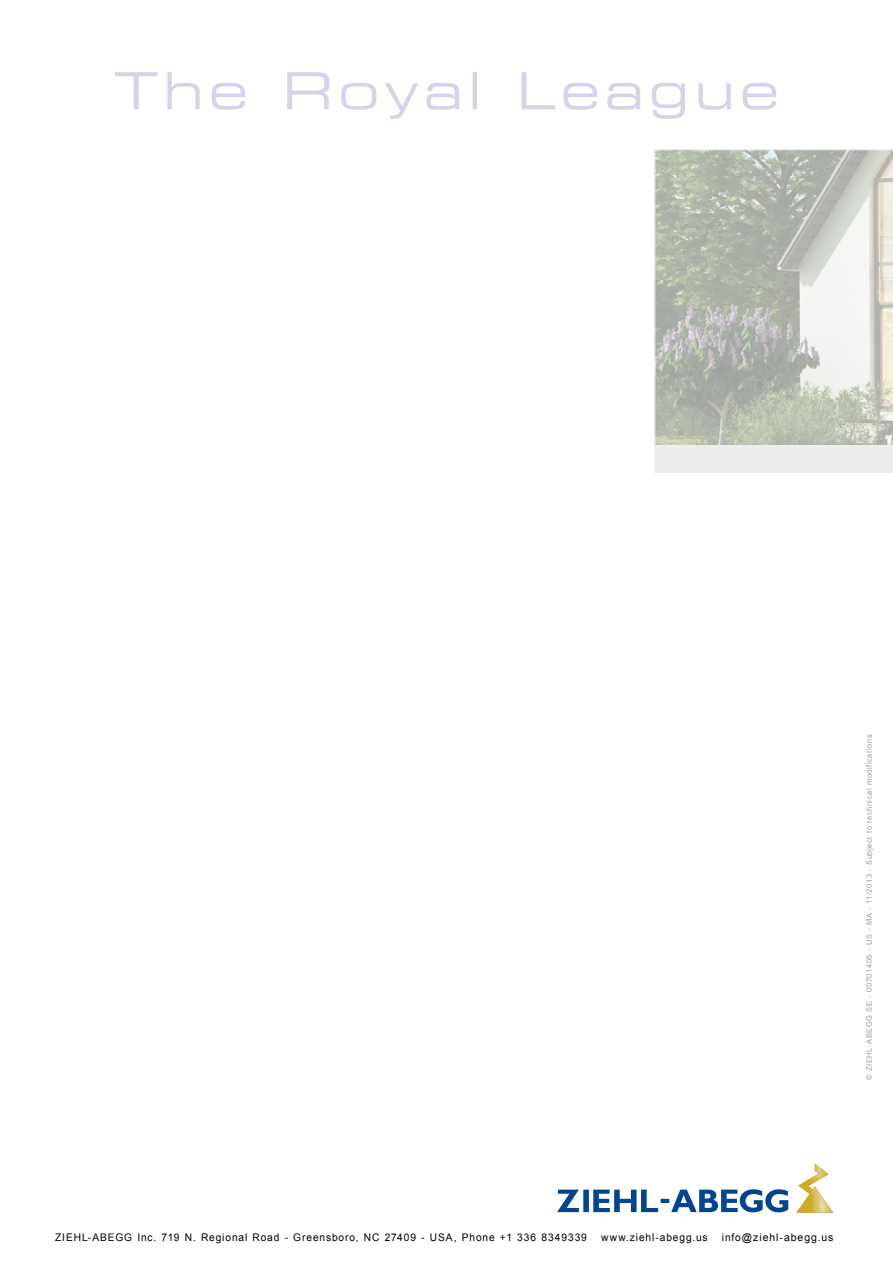
<style>
.page{position:relative;width:893px;height:1263px;background:#fff}
.page>*{position:absolute;margin:0;border:0;box-sizing:border-box;transform-origin:0 0}
.t1{font:51px "Eurostile Extended Two";letter-spacing:.1em;color:#d3d4e9}
.t2{font:10.5px "Arial";letter-spacing:.085em;color:#000}
.t3{font:7.5px "Arial";letter-spacing:.075em;color:#9c9e9f}
</style>
<div class="page">
<svg style="left:655px;top:150px;width:238px;height:295px;background:#bfc3bb"></svg>
<div style="left:655px;top:445px;width:238px;height:28px;background:#eceded"></div>
<svg style="left:557px;top:1189px;width:231px;height:23px"></svg>
<svg style="left:796px;top:1163px;width:37px;height:50px"></svg>
<h1 class="t1" style="left:114px;top:56px;width:666px">The Royal League</h1>
<p class="t3" style="left:864px;top:1080px;width:347px;rotate:-90deg">© ZIEHL-ABEGG SE - 00701405 - US - MA - 11/2013 - Subject to technical modifications</p>
<p class="t2" style="left:55px;top:1230px;width:533px">ZIEHL-ABEGG Inc. 719 N. Regional Road - Greensboro, NC 27409 - USA, Phone +1 336 8349339</p>
<p class="t2" style="left:601px;top:1230px;width:108px">www.ziehl-abegg.us</p>
<p class="t2" style="left:722px;top:1230px;width:113px">info@ziehl-abegg.us</p>
</div>
